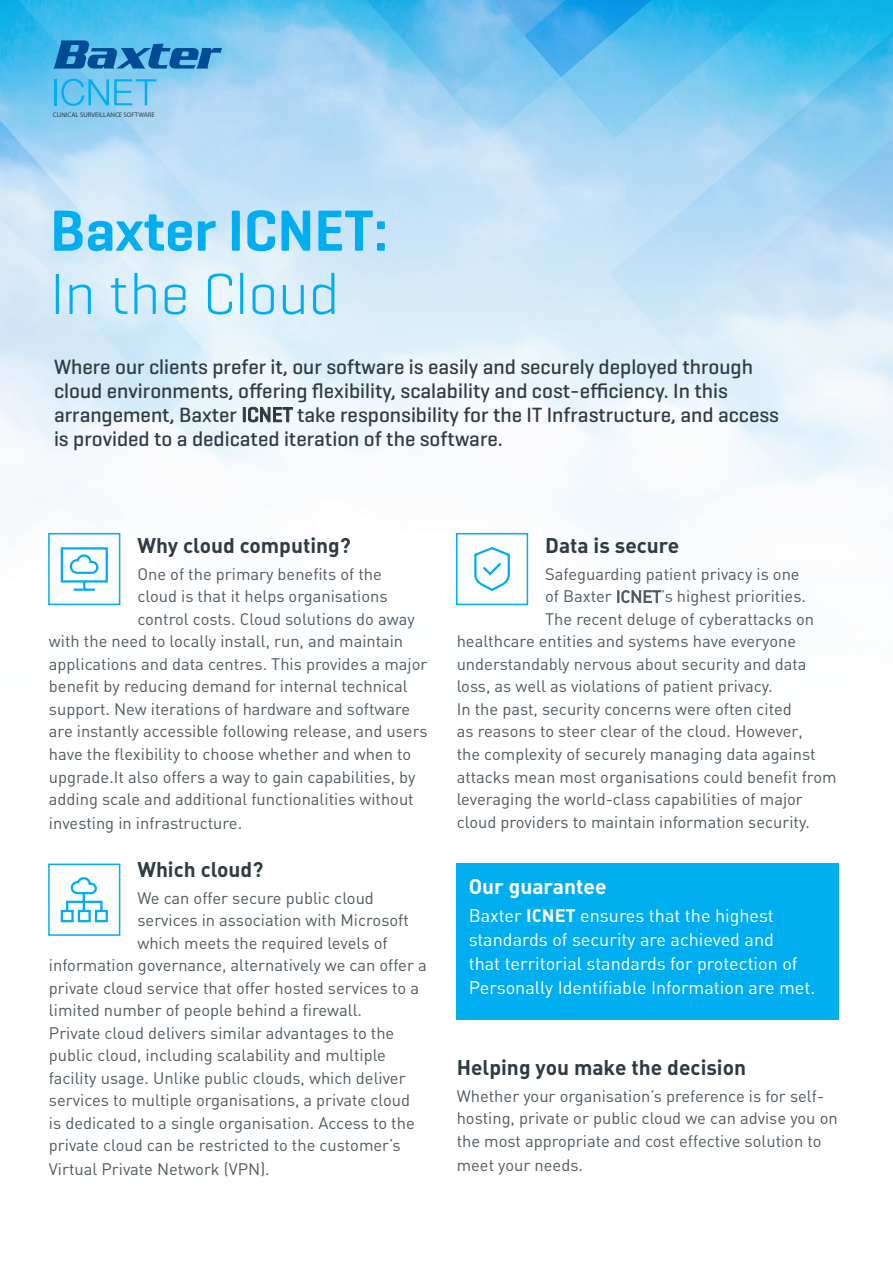
<style>
.page{position:relative;width:893px;height:1263px;background:#fff}
.page>*{position:absolute;margin:0;border:0;box-sizing:border-box;transform-origin:0 0}
.t1{font:600 58.95px/63.3px "Geogrotesque";color:#00aeef}
.t2{font:500 21px/24px "Geogrotesque";color:#2f3b41}
.t3{font:21px "DIN Bold Alternate";color:#2f3b41}
.t4{font:21px "DIN Bold Alternate";color:#fff}
.t5{font:18px/24px "DIN Regular Alternate";color:#fff}
.t6{font:16.5px/22.5px "DIN Regular Alternate";color:#4f595f}
.t7{font:6.75px "Myriad Pro";color:#2f3b41}
.s1{font-weight:300}
.s2{font-family:"DIN Bold Alternate"}
</style>
<div class="page">
<img style="left:0;top:0;width:893px;height:606px">
<div style="left:456px;top:864px;width:382px;height:156px;background:#00aeef"></div>
<div style="left:48px;top:533px;width:72px;height:72px;border:2px solid #00aeef"></div>
<div style="left:456px;top:533px;width:72px;height:72px;border:2px solid #00aeef"></div>
<div style="left:48px;top:863px;width:72px;height:73px;border:2px solid #00aeef"></div>
<svg style="left:473px;top:546px;width:38px;height:47px"></svg>
<svg style="left:60px;top:546px;width:49px;height:46px"></svg>
<svg style="left:60px;top:877px;width:48px;height:46px"></svg>
<hr style="left:55px;top:79px;width:2px;height:26px;background:#00aeef">
<svg style="left:61px;top:79px;width:95px;height:27px;background:#65c4ef"></svg>
<svg style="left:53px;top:40px;width:169px;height:29px;background:#3489c1"></svg>
<p class="t7" style="left:53px;top:111px;width:104px">CLINICAL SURVEILLANCE SOFTWARE</p>
<p class="t1" style="left:50px;top:198px;width:340px">Baxter ICNET:<br><span class="s1">In the Cloud</span></p>
<p class="t2" style="left:54px;top:354px;width:727px">Where our clients prefer it, our software is easily and securely deployed through cloud environments, offering flexibility, scalability and cost-efficiency. In this arrangement, Baxter ICNET take responsibility for the IT Infrastructure, and access is provided to a dedicated iteration of the software.</p>
<p class="t3" style="left:137px;top:532px;width:215px">Why cloud computing?</p>
<p class="t6" style="left:137px;top:562px;width:246px">One of the primary benefits of the</p>
<p class="t6" style="left:137px;top:585px;width:252px">cloud is that it helps organisations</p>
<p class="t6" style="left:137px;top:607px;width:279px">control costs. Cloud solutions do away</p>
<p class="t6" style="left:49px;top:630px;width:356px">with the need to locally install, run, and maintain</p>
<p class="t6" style="left:49px;top:652px;width:380px">applications and data centres. This provides a major</p>
<p class="t6" style="left:49px;top:675px;width:360px">benefit by reducing demand for internal technical</p>
<p class="t6" style="left:49px;top:697px;width:363px">support. New iterations of hardware and software</p>
<p class="t6" style="left:49px;top:720px;width:380px">are instantly accessible following release, and users</p>
<p class="t6" style="left:49px;top:742px;width:364px">have the flexibility to choose whether and when to</p>
<p class="t6" style="left:49px;top:765px;width:368px">upgrade.It also offers a way to gain capabilities, by</p>
<p class="t6" style="left:49px;top:787px;width:366px">adding scale and additional functionalities without</p>
<p class="t6" style="left:49px;top:811px;width:195px">investing in infrastructure.</p>
<p class="t3" style="left:137px;top:856px;width:127px">Which cloud?</p>
<p class="t6" style="left:137px;top:886px;width:238px">We can offer secure public cloud</p>
<p class="t6" style="left:137px;top:909px;width:273px">services in association with Microsoft</p>
<p class="t6" style="left:137px;top:931px;width:252px">which meets the required levels of</p>
<p class="t6" style="left:49px;top:954px;width:379px">information governance, alternatively we can offer a</p>
<p class="t6" style="left:49px;top:976px;width:372px">private cloud service that offer hosted services to a</p>
<p class="t6" style="left:49px;top:999px;width:315px">limited number of people behind a firewall.</p>
<p class="t6" style="left:49px;top:1021px;width:347px">Private cloud delivers similar advantages to the</p>
<p class="t6" style="left:49px;top:1044px;width:339px">public cloud, including scalability and multiple</p>
<p class="t6" style="left:49px;top:1066px;width:358px">facility usage. Unlike public clouds, which deliver</p>
<p class="t6" style="left:49px;top:1089px;width:363px">services to multiple organisations, a private cloud</p>
<p class="t6" style="left:49px;top:1111px;width:367px">is dedicated to a single organisation. Access to the</p>
<p class="t6" style="left:49px;top:1134px;width:353px">private cloud can be restricted to the customer’s</p>
<p class="t6" style="left:49px;top:1158px;width:222px">Virtual Private Network (VPN).</p>
<p class="t3" style="left:545px;top:532px;width:136px">Data is secure</p>
<p class="t6" style="left:545px;top:562px;width:256px">Safeguarding patient privacy is one</p>
<p class="t6" style="left:545px;top:585px;width:262px">of Baxter ICNET’s highest priorities.</p>
<p class="t6" style="left:545px;top:607px;width:270px">The recent deluge of cyberattacks on</p>
<p class="t6" style="left:457px;top:630px;width:341px">healthcare entities and systems have everyone</p>
<p class="t6" style="left:457px;top:652px;width:381px">understandably nervous about security and data loss, as well as violations of patient privacy.<br>In the past, security concerns were often cited<br>as reasons to steer clear of the cloud. However,<br>the complexity of securely managing data against attacks mean most organisations could benefit from leveraging the world-class capabilities of major cloud providers to maintain information security.</p>
<p class="t4" style="left:469px;top:872px;width:139px">Our guarantee</p>
<p class="t5" style="left:469px;top:903px;width:348px">Baxter <span class="s2">ICNET</span> ensures that the highest standards of security are achieved and<br>that territorial standards for protection of Personally Identifiable Information are met.</p>
<p class="t3" style="left:457px;top:1053px;width:291px">Helping you make the decision</p>
<p class="t6" style="left:457px;top:1084px;width:382px">Whether your organisation’s preference is for self&shy;hosting, private or public cloud we can advise you on the most appropriate and cost effective solution to</p>
<p class="t6" style="left:457px;top:1153px;width:128px">meet your needs.</p>
</div>
